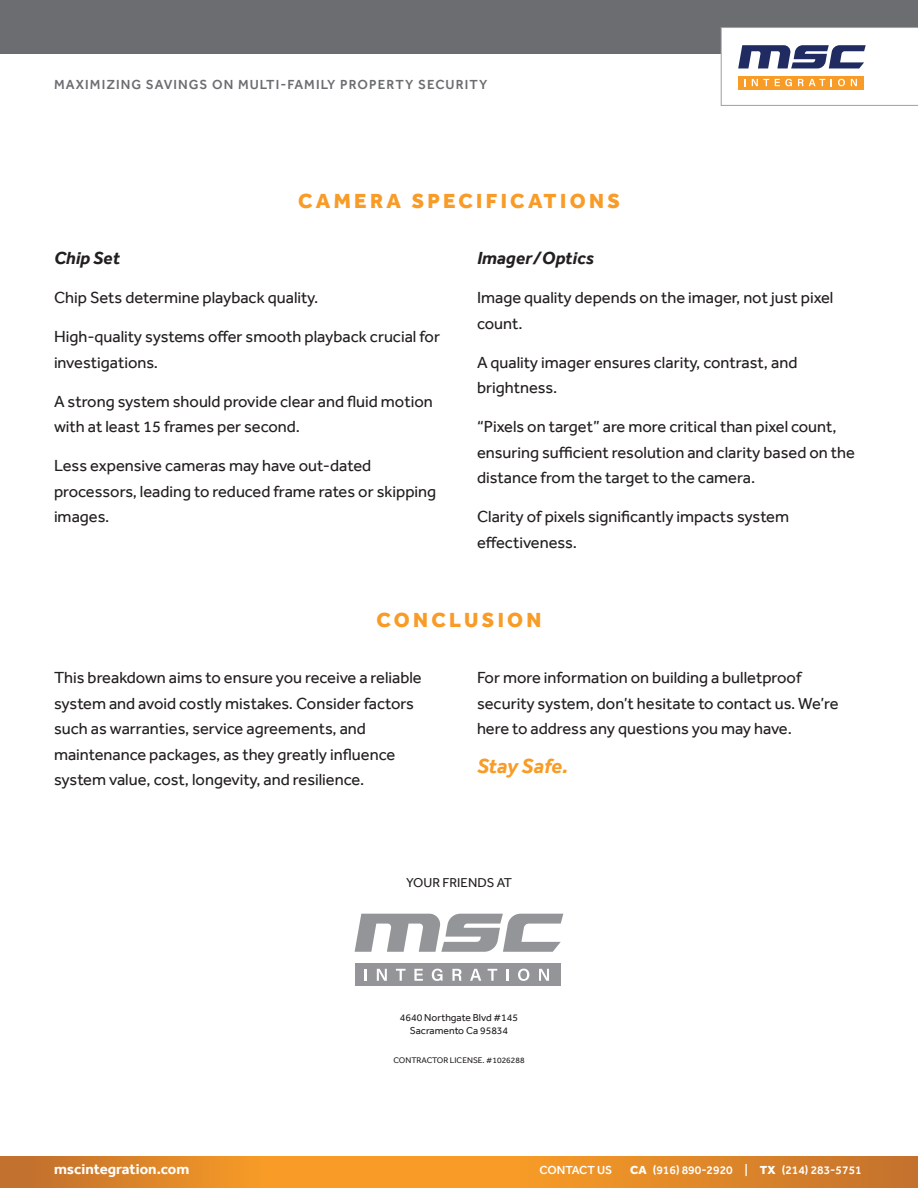
<style>
.page{position:relative;width:918px;height:1188px;background:#fff}
.page>*{position:absolute;margin:0;border:0;box-sizing:border-box;transform-origin:0 0}
.t1{font:800 21px "Effra";letter-spacing:.16em;color:#f89c27}
.t2{font:italic 700 21px "Effra";letter-spacing:-.005em;color:#f89c27}
.t3{font:italic 700 18px "Effra";color:#231f20}
.t4{font:16.5px/25.5px "Effra";color:#231f20}
.t5{font:700 15px "Effra";color:#fff}
.t6{font:500 13.5px "Effra";letter-spacing:.08em;color:#6c6d70}
.t7{font:13.2px "Effra";color:#231f20}
.t8{font:500 12px "Effra";color:#fff}
.t9{font:10.35px "Effra";color:#231f20}
.t10{font:8.4px "Effra";color:#231f20}
.s1{font-weight:800}
</style>
<div class="page">
<div style="left:0;top:0;width:918px;height:54px;background:#6c6d70"></div>
<div style="left:0;top:1156px;width:918px;height:32px;background:#f89c27"></div>
<div style="left:518px;top:1156px;width:400px;height:32px;background:linear-gradient(to right,#f89c27,#c3712d)"></div>
<div style="left:0;top:1156px;width:261px;height:32px;background:linear-gradient(to right,#bd6c2e,#f69a27)"></div>
<svg style="left:721px;top:27px;width:197px;height:79px"></svg>
<div style="left:355px;top:964px;width:206px;height:22px;background:#939598"></div>
<svg style="left:364px;top:969px;width:3px;height:12px"></svg>
<svg style="left:377px;top:969px;width:10px;height:12px"></svg>
<svg style="left:396px;top:969px;width:10px;height:12px"></svg>
<svg style="left:414px;top:969px;width:9px;height:12px"></svg>
<svg style="left:432px;top:969px;width:11px;height:12px"></svg>
<svg style="left:452px;top:969px;width:9px;height:12px"></svg>
<svg style="left:470px;top:969px;width:11px;height:12px"></svg>
<svg style="left:488px;top:969px;width:9px;height:12px"></svg>
<svg style="left:506px;top:969px;width:2px;height:12px"></svg>
<svg style="left:518px;top:969px;width:11px;height:12px"></svg>
<svg style="left:539px;top:969px;width:10px;height:12px"></svg>
<svg style="left:355px;top:914px;width:208px;height:38px"></svg>
<p class="t6" style="left:54px;top:77px;width:435px">MAXIMIZING SAVINGS ON MULTI-FAMILY PROPERTY SECURITY</p>
<p class="t1" style="left:298px;top:189px;width:323px">CAMERA SPECIFICATIONS</p>
<p class="t3" style="left:54px;top:248px;width:67px">Chip Set</p>
<p class="t4" style="left:54px;top:285px;width:266px">Chip Sets determine playback quality.</p>
<p class="t4" style="left:54px;top:324px;width:388px">High-quality systems offer smooth playback crucial for investigations.</p>
<p class="t4" style="left:54px;top:388px;width:380px">A strong system should provide clear and fluid motion with at least 15 frames per second.</p>
<p class="t4" style="left:54px;top:453px;width:384px">Less expensive cameras may have out-dated processors, leading to reduced frame rates or skipping images.</p>
<p class="t3" style="left:477px;top:248px;width:118px">Imager/Optics</p>
<p class="t4" style="left:477px;top:285px;width:358px">Image quality depends on the imager, not just pixel count.</p>
<p class="t4" style="left:477px;top:349px;width:322px">A quality imager ensures clarity, contrast, and brightness.</p>
<p class="t4" style="left:477px;top:414px;width:379px">“Pixels on target” are more critical than pixel count, ensuring sufficient resolution and clarity based on the distance from the target to the camera.</p>
<p class="t4" style="left:477px;top:504px;width:314px">Clarity of pixels significantly impacts system effectiveness.</p>
<p class="t1" style="left:376px;top:607px;width:167px">CONCLUSION</p>
<p class="t4" style="left:54px;top:665px;width:369px">This breakdown aims to ensure you receive a reliable system and avoid costly mistakes. Consider factors such as warranties, service agreements, and maintenance packages, as they greatly influence system value, cost, longevity, and resilience.</p>
<p class="t4" style="left:477px;top:665px;width:363px">For more information on building a bulletproof security system, don’t hesitate to contact us. We’re here to address any questions you may have.</p>
<p class="t2" style="left:477px;top:754px;width:92px">Stay Safe.</p>
<p class="t7" style="left:406px;top:875px;width:107px">YOUR FRIENDS AT</p>
<p class="t9" style="left:400px;top:1012px;width:120px">4640 Northgate Blvd #145</p>
<p class="t9" style="left:410px;top:1024px;width:100px">Sacramento Ca 95834</p>
<p class="t10" style="left:393px;top:1055px;width:133px">CONTRACTOR LICENSE. #1026288</p>
<p class="t5" style="left:54px;top:1160px;width:137px">mscintegration.com</p>
<p class="t8" style="left:540px;top:1162px;width:74px">CONTACT US</p>
<p class="t8" style="left:630px;top:1162px;width:233px"><span class="s1">CA</span> (916) 890-2920 | <span class="s1">TX</span> (214) 283-5751</p>
</div>
